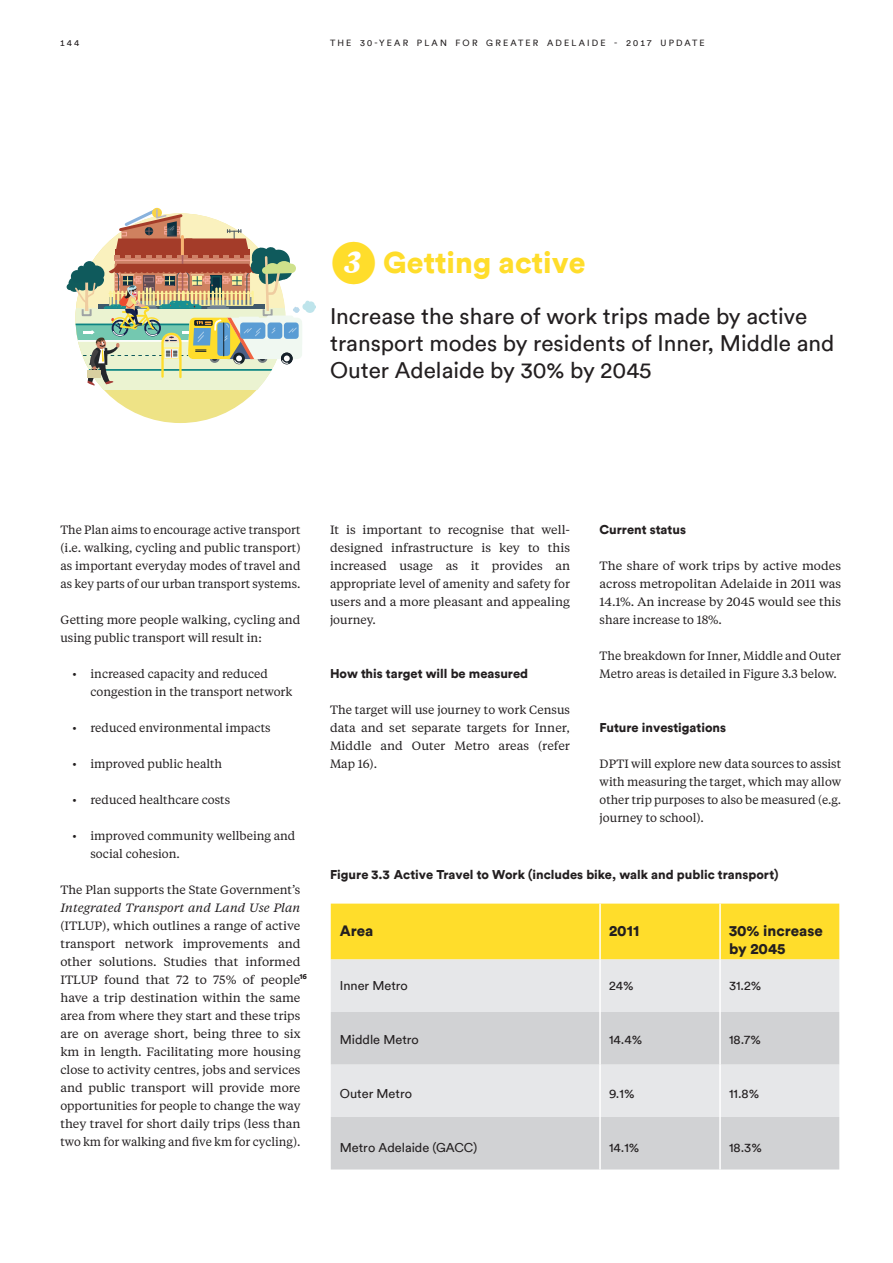
<style>
.page{position:relative;width:893px;height:1263px;background:#fff}
.page>*{position:absolute;margin:0;border:0;box-sizing:border-box;transform-origin:0 0}
.H2-Target_Title{font:900 30px "Circular TT";color:#ffdd2b}
.Q2-Circular_15pt_Int{font:22.5px/27px "Circular TT";color:#231f20}
.Table_Header{font:900 15px/18px "Circular TT";color:#231f20}
.B1-8pt-Body-Header{font:900 12.75px "Circular TT";color:#231f20}
.Table_Body{font:12.75px "Circular TT";color:#231f20}
.B2-8pt-Body{font:12px/18px "Tiempos Text";color:#231f20;text-align:justify}
.B2-8pt-Body-2{font:12px/18px "Tiempos Text";color:#231f20;text-align:justify;scale:1.04 1}
.t1{font:9px "Circular TT";letter-spacing:.235em;color:#231f20}
.Footnote_Numbers{font:900 7.5px "Circular TT";color:#231f20}
.s1{font-family:"Circular Numbers Regular";font-weight:400}
.s2{font-style:italic}
</style>
<div class="page">
<div style="left:75px;top:213px;width:210px;height:210px;background:#eee386;border-radius:50%"></div>
<svg style="left:100px;top:386px;width:160px;height:3px"></svg>
<svg style="left:67px;top:207px;width:248px;height:179px"></svg>
<div style="left:331px;top:903px;width:508px;height:56px;background:#ffdd2b"></div>
<div style="left:331px;top:959px;width:508px;height:53px;background:#e6e7e9"></div>
<svg style="left:331px;top:1012px;width:508px;height:157px;background:#d8d9db"></svg>
<hr style="left:599px;top:903px;width:2px;height:56px;background:#fff">
<hr style="left:719px;top:903px;width:2px;height:56px;background:#fff">
<hr style="left:599px;top:959px;width:2px;height:53px;background:#fff">
<hr style="left:719px;top:959px;width:2px;height:53px;background:#fff">
<hr style="left:599px;top:1012px;width:2px;height:52px;background:#fff">
<hr style="left:719px;top:1012px;width:2px;height:52px;background:#fff">
<hr style="left:599px;top:1064px;width:2px;height:53px;background:#fff">
<hr style="left:719px;top:1064px;width:2px;height:53px;background:#fff">
<hr style="left:599px;top:1117px;width:2px;height:52px;background:#fff">
<hr style="left:719px;top:1117px;width:2px;height:52px;background:#fff">
<p class="t1" style="left:60px;top:38px;width:21px">144</p>
<p class="t1" style="left:330px;top:38px;width:376px">THE 30-YEAR PLAN FOR GREATER ADELAIDE - 2017 UPDATE</p>
<p class="H2-Target_Title" style="left:330px;top:242px;width:257px"><span class="s1">3</span> Getting active</p>
<p class="Q2-Circular_15pt_Int" style="left:330px;top:302px;width:506px">Increase the share of work trips made by active transport modes by residents of Inner, Middle and<br>Outer Adelaide by 30% by 2045</p>
<p class="B2-8pt-Body" style="left:60px;top:520px;width:242px">The Plan aims to encourage active transport (i.e. walking, cycling and public transport) as important everyday modes of travel and as key parts of our urban transport systems.</p>
<p class="B2-8pt-Body" style="left:60px;top:610px;width:241px">Getting more people walking, cycling and using public transport will result in:</p>
<p class="B2-8pt-Body" style="left:90px;top:664px;width:203px;text-indent:-18px">• increased capacity and reduced congestion in the transport network</p>
<p class="B2-8pt-Body" style="left:72px;top:718px;width:200px">• reduced environmental impacts</p>
<p class="B2-8pt-Body" style="left:72px;top:754px;width:151px">• improved public health</p>
<p class="B2-8pt-Body" style="left:72px;top:790px;width:159px">• reduced healthcare costs</p>
<p class="B2-8pt-Body" style="left:90px;top:826px;width:206px;text-indent:-18px">• improved community wellbeing and social cohesion.</p>
<p class="B2-8pt-Body" style="left:60px;top:880px;width:242px">The Plan supports the State Government’s <span class="s2">Integrated Transport and Land Use Plan </span>(ITLUP), which outlines a range of active transport network improvements and other solutions. Studies that informed ITLUP found that 72 to 75% of people have a trip destination within the same area from where they start and these trips are on average short, being three to six km in length. Facilitating more housing close to activity centres, jobs and services and public transport will provide more opportunities for people to change the way they travel for short daily trips (less than two km for walking and five km for cycling).</p>
<p class="Footnote_Numbers" style="left:299px;top:971px;width:9px">16</p>
<p class="B2-8pt-Body-2" style="left:330px;top:520px;width:232px">It is important to recognise that well&shy;designed infrastructure is key to this increased usage as it provides an appropriate level of amenity and safety for users and a more pleasant and appealing journey.</p>
<p class="B1-8pt-Body-Header" style="left:330px;top:665px;width:200px">How this target will be measured</p>
<p class="B2-8pt-Body" style="left:330px;top:700px;width:242px">The target will use journey to work Census data and set separate targets for Inner, Middle and Outer Metro areas (refer Map 16).</p>
<p class="B1-8pt-Body-Header" style="left:600px;top:521px;width:88px">Current status</p>
<p class="B2-8pt-Body-2" style="left:600px;top:556px;width:234px">The share of work trips by active modes across metropolitan Adelaide in 2011 was 14.1%. An increase by 2045 would see this share increase to 18%.</p>
<p class="B2-8pt-Body" style="left:600px;top:646px;width:243px">The breakdown for Inner, Middle and Outer<br>Metro areas is detailed in Figure 3.3 below.</p>
<p class="B1-8pt-Body-Header" style="left:600px;top:719px;width:128px">Future investigations</p>
<p class="B2-8pt-Body" style="left:600px;top:754px;width:243px">DPTI will explore new data sources to assist with measuring the target, which may allow other trip purposes to also be measured (e.g. journey to school).</p>
<p class="B1-8pt-Body-Header" style="left:330px;top:866px;width:450px">Figure 3.3 Active Travel to Work (includes bike, walk and public transport)</p>
<p class="Table_Header" style="left:340px;top:921px;width:35px">Area</p>
<p class="Table_Header" style="left:609px;top:921px;width:32px">2011</p>
<p class="Table_Header" style="left:729px;top:921px;width:95px">30% increase by 2045</p>
<p class="Table_Body" style="left:340px;top:978px;width:70px">Inner Metro</p>
<p class="Table_Body" style="left:609px;top:978px;width:26px">24%</p>
<p class="Table_Body" style="left:729px;top:978px;width:34px">31.2%</p>
<p class="Table_Body" style="left:340px;top:1032px;width:81px">Middle Metro</p>
<p class="Table_Body" style="left:609px;top:1032px;width:35px">14.4%</p>
<p class="Table_Body" style="left:729px;top:1032px;width:33px">18.7%</p>
<p class="Table_Body" style="left:340px;top:1086px;width:74px">Outer Metro</p>
<p class="Table_Body" style="left:609px;top:1086px;width:27px">9.1%</p>
<p class="Table_Body" style="left:729px;top:1086px;width:32px">11.8%</p>
<p class="Table_Body" style="left:340px;top:1140px;width:139px">Metro Adelaide (GACC)</p>
<p class="Table_Body" style="left:609px;top:1140px;width:32px">14.1%</p>
<p class="Table_Body" style="left:729px;top:1140px;width:34px">18.3%</p>
</div>
